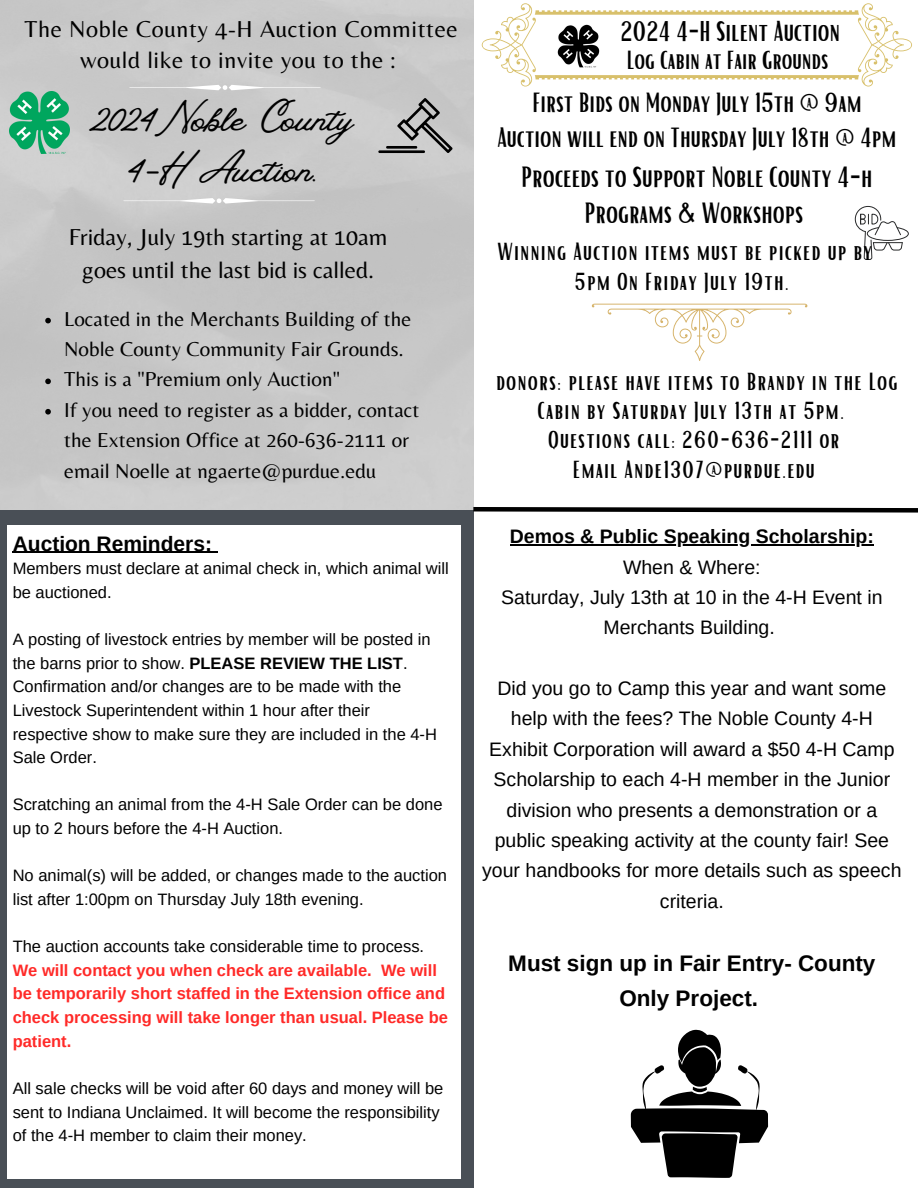
<style>
.page{position:relative;width:918px;height:1188px;background:#fff}
.page>*{position:absolute;margin:0;border:0;box-sizing:border-box;transform-origin:0 0}
.t1{font:45.75px/50.7px "Vintage Goods";color:#000;text-align:center}
.t2{font:28.5px/36px "Bright";color:#000;text-align:center}
.t3{font:27.75px "Bright";color:#000}
.t4{font:27px/34.8px "Bright";color:#000;text-align:center}
.t5{font:25.35px "Bright";color:#000}
.t6{font:24px/29.2px "Bright";letter-spacing:.045em;color:#000;text-align:center}
.t7{font:24px/31.5px "Belleza";letter-spacing:.025em;color:#000;text-align:center}
.t8{font:24px/32.7px "Belleza";color:#000;text-align:center}
.t9{font:700 22.5px/34.8px "Arimo";color:#000;text-align:center}
.t10{font:21px/30.3px "Belleza";letter-spacing:.005em;color:#000}
.t11{font:700 21px "Arimo";color:#000}
.t12{font:19.5px/30.3px "Arimo";color:#000;text-align:center}
.t13{font:16.5px/23.7px "Arimo";color:#000}
.t14{font:700 16.5px/23.7px "Arimo";color:#ff2a28}
.s1{font-weight:700}
.s2{font-weight:400;color:#000}
</style>
<div class="page">
<div style="left:0;top:0;width:473px;height:510px;background:#c7c7c7"></div>
<svg style="left:129px;top:85px;width:192px;height:5px"></svg>
<svg style="left:123px;top:198px;width:192px;height:6px"></svg>
<img style="left:9px;top:92px;width:61px;height:62px">
<svg style="left:378px;top:98px;width:75px;height:55px;background:#a3a3a3"></svg>
<svg style="left:592px;top:304px;width:215px;height:57px"></svg>
<svg style="left:482px;top:3px;width:430px;height:83px"></svg>
<svg style="left:855px;top:206px;width:54px;height:54px"></svg>
<div style="left:0;top:510px;width:473px;height:678px;background:#494f56"></div>
<div style="left:7px;top:525px;width:453px;height:653px;background:#fff"></div>
<svg style="left:469px;top:505px;width:449px;height:10px"></svg>
<svg style="left:631px;top:1030px;width:137px;height:148px"></svg>
<svg style="left:45px;top:318px;width:6px;height:5px"></svg>
<svg style="left:45px;top:379px;width:6px;height:5px"></svg>
<svg style="left:45px;top:409px;width:6px;height:6px"></svg>
<hr style="left:510px;top:544px;width:364px;height:1px;background:#000">
<hr style="left:13px;top:552px;width:199px;height:1px;background:#000">
<p class="t7" style="left:25px;top:13px;width:435px">The Noble County 4-H Auction Committee would like to invite you to the :</p>
<p class="t1" style="left:93px;top:92px;width:262px">2024Noble County<br>4-H Auction.</p>
<p class="t8" style="left:69px;top:220px;width:320px">Friday, July 19th starting at 10am goes until the last bid is called.</p>
<h1 class="t10" style="left:64px;top:303px;width:349px">Located in the Merchants Building of the<br>Noble County Community Fair Grounds.</h1>
<p class="t10" style="left:64px;top:364px;width:278px">This is a "Premium only Auction"</p>
<h3 class="t10" style="left:64px;top:394px;width:357px">If you need to register as a bidder, contact the Extension Office at 260-636-2111 or email Noelle at ngaerte@purdue.edu</h3>
<p class="t11" style="left:13px;top:532px;width:201px">Auction Reminders:</p>
<p class="t13" style="left:13px;top:557px;width:438px">Members must declare at animal check in, which animal will be auctioned.</p>
<p class="t13" style="left:13px;top:628px;width:426px">A posting of livestock entries by member will be posted in the barns prior to show. <span class="s1">PLEASE REVIEW THE LIST</span>.<br>Confirmation and/or changes are to be made with the Livestock Superintendent within 1 hour after their respective show to make sure they are included in the 4-H Sale Order.</p>
<p class="t13" style="left:13px;top:793px;width:431px">Scratching an animal from the 4-H Sale Order can be done up to 2 hours before the 4-H Auction.</p>
<h3 class="t13" style="left:13px;top:864px;width:436px">No animal(s) will be added, or changes made to the auction list after 1:00pm on Thursday July 18th evening.</h3>
<h2 class="t14" style="left:13px;top:935px;width:437px"><span class="s2">The auction accounts take considerable time to process.<br></span>We will contact you when check are available. We will be temporarily short staffed in the Extension office and check processing will take longer than usual. Please be patient.</h2>
<h2 class="t13" style="left:13px;top:1076px;width:432px">All sale checks will be void after 60 days and money will be sent to Indiana Unclaimed. It will become the responsibility of the 4-H member to claim their money.</h2>
<p class="t3" style="left:620px;top:14px;width:221px">2024 4-H Silent Auction</p>
<p class="t5" style="left:627px;top:44px;width:203px">Log Cabin at Fair Grounds</p>
<p class="t4" style="left:497px;top:84px;width:401px">First Bids on Monday July 15th @ 9am<br>Auction will end on Thursday July 18th @ 4pm</p>
<p class="t2" style="left:521px;top:158px;width:353px">Proceeds to Support Noble County 4-h<br>Programs &amp; Workshops</p>
<p class="t6" style="left:498px;top:236px;width:376px">Winning Auction items must be picked up by<br>5pm On Friday July 19th.</p>
<p class="t6" style="left:496px;top:366px;width:403px">donors: please have items to Brandy in the Log Cabin by Saturday July 13th at 5pm.<br>Questions call: 260-636-2111 or<br>Email Ande1307@purdue.edu</p>
<p class="t12" style="left:501px;top:521px;width:383px"><span class="s1">Demos &amp; Public Speaking Scholarship:<br></span>When &amp; Where:<br>Saturday, July 13th at 10 in the 4-H Event in<br>Merchants Building.</p>
<p class="t12" style="left:482px;top:673px;width:421px">Did you go to Camp this year and want some help with the fees? The Noble County 4-H Exhibit Corporation will award a $50 4-H Camp Scholarship to each 4-H member in the Junior division who presents a demonstration or a public speaking activity at the county fair! See your handbooks for more details such as speech criteria.</p>
<p class="t9" style="left:508px;top:945px;width:369px">Must sign up in Fair Entry- County<br>Only Project.</p>
</div>
